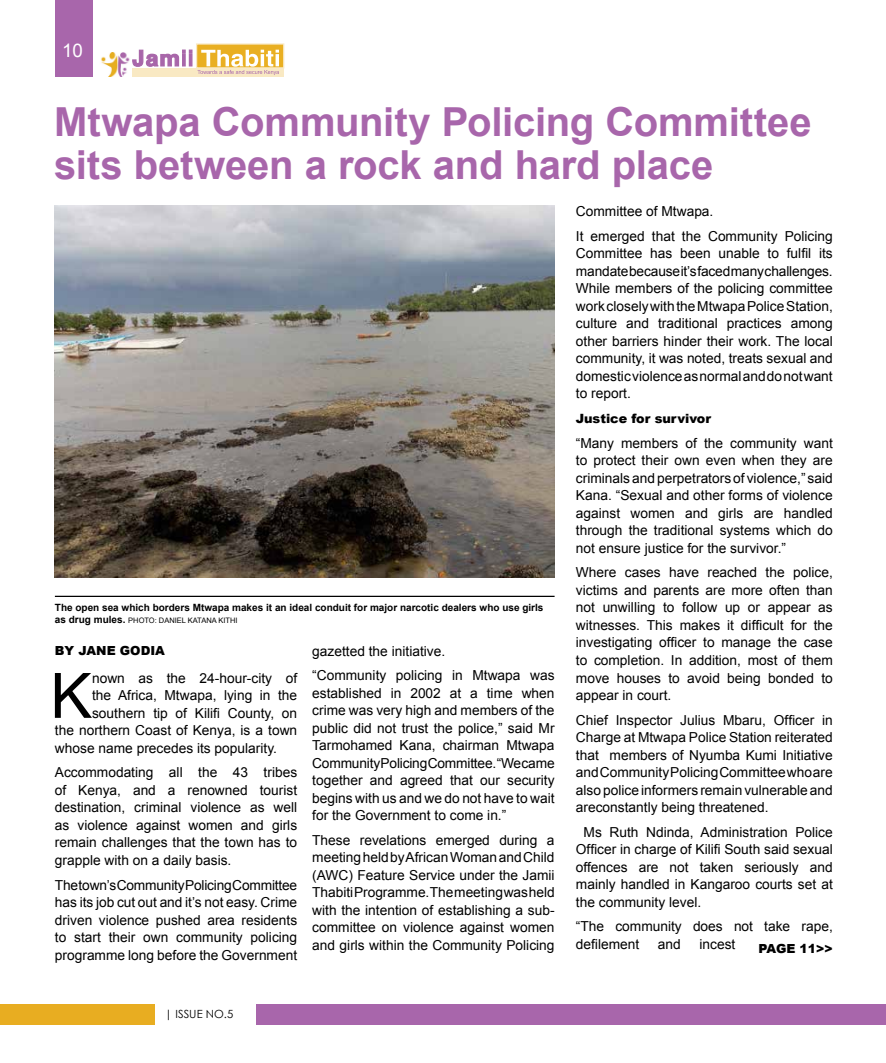
<style>
.page{position:relative;width:886px;height:1063px;background:#fff}
.page>*{position:absolute;margin:0;border:0;box-sizing:border-box;transform-origin:0 0}
.t1{font:62.62px "Arial";color:#000}
.t2{font:700 40px/42.5px "Arial";letter-spacing:-.005em;color:#a866ab}
.t3{font:18.75px "Arial";color:#fff}
.t4{font:13.75px/17.5px "Arial";color:#000;text-align:justify}
.t5{font:900 12.75px "Arial";color:#000}
.t6{font:900 12.5px "Arial";color:#000}
.t7{font:11.25px "Century Gothic";color:#000}
.t8{font:700 10px/12px "Arial";color:#000}
.t9{font:7.5px "Arial";color:#000}
.s1{font-weight:400;font-size:7.5px}
</style>
<div class="page">
<div style="left:55px;top:0;width:37px;height:77px;background:#a866ab"></div>
<div style="left:256px;top:1005px;width:630px;height:20px;background:#a866ab"></div>
<div style="left:0;top:1005px;width:155px;height:20px;background:#e8ad21"></div>
<hr style="left:55px;top:596px;width:499px;height:1px;background:#000">
<img style="left:55px;top:206px;width:499px;height:372px">
<div style="left:107px;top:69px;width:177px;height:8px;background:#f9e9c3"></div>
<div style="left:196px;top:43px;width:88px;height:26px;background:#e9af22;border:1px solid #f9e9c3"></div>
<svg style="left:132px;top:49px;width:147px;height:26px"></svg>
<img style="left:101px;top:52px;width:31px;height:25px">
<h3 class="t3" style="left:62px;top:38px;width:22px">10</h3>
<h2 class="t2" style="left:54px;top:102px;width:759px">Mtwapa Community Policing Committee sits between a rock and hard place</h2>
<p class="t8" style="left:55px;top:602px;width:490px">The open sea which borders Mtwapa makes it an ideal conduit for major narcotic dealers who use girls as drug mules. <span class="s1">Photo</span></p>
<p class="t9" style="left:155px;top:616px;width:10px">: daniel</p>
<p class="t9" style="left:188px;top:616px;width:6px">katana</p>
<p class="t9" style="left:218px;top:616px;width:5px">kithi</p>
<p class="t6" style="left:55px;top:641px;width:112px">By Jane Godia</p>
<h1 class="t1" style="left:50px;top:655px;width:43px">K</h1>
<p class="t4" style="left:92px;top:669px;width:207px">nown as the 24-hour-city of</p>
<p class="t4" style="left:92px;top:687px;width:207px">the Africa, Mtwapa, lying in the</p>
<p class="t4" style="left:92px;top:704px;width:207px">southern tip of Kilifi County, on</p>
<p class="t4" style="left:55px;top:722px;width:244px">the northern Coast of Kenya, is a town</p>
<p class="t4" style="left:55px;top:739px;width:224px">whose name precedes its popularity.</p>
<p class="t4" style="left:55px;top:764px;width:244px">Accommodating all the 43 tribes of Kenya, and a renowned tourist destination, criminal violence as well as violence against women and girls remain challenges that the town has to grapple with on a daily basis.</p>
<p class="t4" style="left:55px;top:876px;width:244px">The town’s Community Policing Committee has its job cut out and it’s not easy. Crime driven violence pushed area residents to start their own community policing programme long before the Government</p>
<p class="t4" style="left:312px;top:639px;width:244px;line-height:24.6px">gazetted the initiative.<br>“Community policing in Mtwapa was</p>
<p class="t4" style="left:312px;top:684px;width:244px">established in 2002 at a time when crime was very high and members of the public did not trust the police,” said Mr Tarmohamed Kana, chairman Mtwapa Community Policing Committee. “We came together and agreed that our security begins with us and we do not have to wait for the Government to come in.”</p>
<p class="t4" style="left:312px;top:831px;width:244px">These revelations emerged during a meeting held by African Woman and Child (AWC) Feature Service under the Jamii Thabiti Programme. The meeting was held with the intention of establishing a sub&shy;committee on violence against women and girls within the Community Policing</p>
<p class="t7" style="left:165px;top:1007px;width:70px">| ISSUE NO.5</p>
<p class="t4" style="left:576px;top:199px;width:258px;line-height:24.6px">Committee of Mtwapa.<br>It emerged that the Community Policing</p>
<p class="t4" style="left:576px;top:245px;width:258px">Committee has been unable to fulfil its mandate because it’s faced many challenges.<br>While members of the policing committee work closely with the Mtwapa Police Station, culture and traditional practices among other barriers hinder their work. The local community, it was noted, treats sexual and domestic violence as normal and do not want to report.</p>
<p class="t5" style="left:576px;top:409px;width:137px">Justice for survivor</p>
<p class="t4" style="left:576px;top:434px;width:258px">“Many members of the community want to protect their own even when they are criminals and perpetrators of violence,” said Kana. “Sexual and other forms of violence against women and girls are handled through the traditional systems which do not ensure justice for the survivor.”</p>
<p class="t4" style="left:576px;top:564px;width:258px">Where cases have reached the police, victims and parents are more often than not unwilling to follow up or appear as witnesses. This makes it difficult for the investigating officer to manage the case to completion. In addition, most of them move houses to avoid being bonded to appear in court.</p>
<p class="t4" style="left:576px;top:711px;width:258px">Chief Inspector Julius Mbaru, Officer in Charge at Mtwapa Police Station reiterated that members of Nyumba Kumi Initiative and Community Policing Committee who are also police informers remain vulnerable and areconstantly being threatened.</p>
<p class="t4" style="left:576px;top:823px;width:258px;text-indent:8px">Ms Ruth Ndinda, Administration Police Officer in charge of Kilifi South said sexual offences are not taken seriously and mainly handled in Kangaroo courts set at the community level.</p>
<p class="t4" style="left:576px;top:918px;width:258px">“The community does not take rape, defilement</p>
<p class="t4" style="left:658px;top:935px;width:24px">and</p>
<p class="t4" style="left:699px;top:935px;width:37px">incest</p>
<p class="t6" style="left:758px;top:939px;width:76px">PAGE 11&gt;&gt;</p>
</div>
